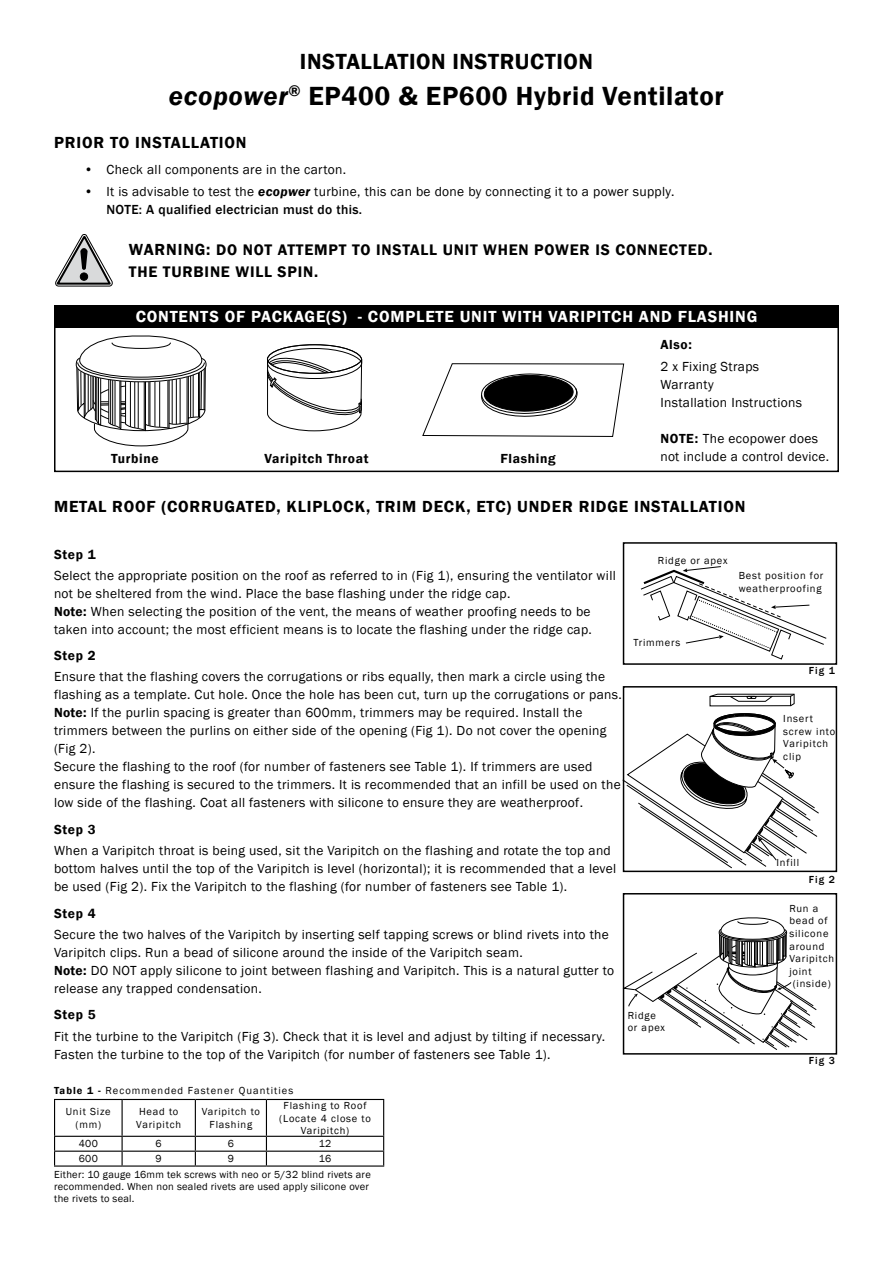
<style>
.page{position:relative;width:893px;height:1263px;background:#fff}
.page>*{position:absolute;margin:0;border:0;box-sizing:border-box;transform-origin:0 0}
.t1{font:600 27px "Franklin Gothic";letter-spacing:.025em;color:#000}
.t2{font:600 22.5px "Franklin Gothic";letter-spacing:.025em;color:#000}
.t3{font:600 16.5px "Franklin Gothic";letter-spacing:.05em;color:#000}
.t4{font:600 16.5px "Franklin Gothic";letter-spacing:.05em;color:#fff}
.t5{font:600 15.75px "Franklin Gothic";letter-spacing:.05em;color:#000}
.t6{font:13.5px/18px "Franklin Gothic";letter-spacing:.025em;color:#000}
.t7{font:600 13.5px "Franklin Gothic";letter-spacing:.05em;color:#000}
.t8{font:10.5px/12.6px "Franklin Gothic";letter-spacing:.075em;color:#000}
.t9{font:10.5px/16px "Franklin Gothic";letter-spacing:.025em;color:#000}
.t10{font:10.5px/21.5px "Franklin Gothic";letter-spacing:.1em;color:#000}
.t11{font:500 10.5px "Franklin Gothic";letter-spacing:.1em;color:#000}
.s1{font-style:italic}
.s2{font-weight:600;font-style:italic}
.s3{font-weight:500}
.s4{font-size:15.75px}
.s5{font-weight:600}
</style>
<div class="page">
<hr style="left:54px;top:1150px;width:68px;height:2px;background:#000">
<svg style="left:54px;top:1137px;width:1px;height:28px"></svg>
<hr style="left:122px;top:1150px;width:73px;height:2px;background:#000">
<svg style="left:122px;top:1137px;width:1px;height:28px"></svg>
<hr style="left:195px;top:1150px;width:71px;height:2px;background:#000">
<svg style="left:195px;top:1137px;width:1px;height:28px"></svg>
<hr style="left:266px;top:1150px;width:118px;height:2px;background:#000">
<svg style="left:266px;top:1137px;width:1px;height:28px"></svg>
<svg style="left:383px;top:1137px;width:1px;height:28px"></svg>
<hr style="left:54px;top:1165px;width:68px;height:1px;background:#000">
<hr style="left:122px;top:1165px;width:73px;height:1px;background:#000">
<hr style="left:195px;top:1165px;width:71px;height:1px;background:#000">
<hr style="left:266px;top:1165px;width:118px;height:1px;background:#000">
<hr style="left:54px;top:1099px;width:68px;height:1px;background:#000">
<hr style="left:54px;top:1100px;width:1px;height:36px;background:#000">
<hr style="left:122px;top:1099px;width:73px;height:1px;background:#000">
<hr style="left:122px;top:1100px;width:1px;height:36px;background:#000">
<hr style="left:195px;top:1099px;width:71px;height:1px;background:#000">
<hr style="left:195px;top:1100px;width:1px;height:36px;background:#000">
<hr style="left:266px;top:1099px;width:118px;height:1px;background:#000">
<hr style="left:266px;top:1100px;width:1px;height:36px;background:#000">
<hr style="left:383px;top:1100px;width:1px;height:36px;background:#000">
<hr style="left:54px;top:1136px;width:68px;height:1px;background:#000">
<hr style="left:122px;top:1136px;width:73px;height:1px;background:#000">
<hr style="left:195px;top:1136px;width:71px;height:1px;background:#000">
<hr style="left:266px;top:1136px;width:118px;height:1px;background:#000">
<div style="left:54px;top:317px;width:785px;height:155px;border:2px solid #000"></div>
<div style="left:54px;top:305px;width:785px;height:23px;background:#000"></div>
<svg style="left:76px;top:335px;width:130px;height:112px"></svg>
<svg style="left:267px;top:344px;width:95px;height:88px"></svg>
<svg style="left:422px;top:363px;width:202px;height:74px"></svg>
<svg style="left:709px;top:694px;width:86px;height:12px"></svg>
<svg style="left:622px;top:713px;width:197px;height:156px"></svg>
<div style="left:623px;top:686px;width:214px;height:186px;border:2px solid #000"></div>
<svg style="left:640px;top:566px;width:187px;height:94px"></svg>
<div style="left:623px;top:542px;width:214px;height:123px;border:2px solid #000"></div>
<svg style="left:55px;top:234px;width:58px;height:53px"></svg>
<div style="left:80px;top:273px;width:8px;height:7px;background:#000;border-radius:50%"></div>
<div style="left:80px;top:273px;width:8px;height:7px;border:1px solid #000;border-radius:50%"></div>
<svg style="left:622px;top:917px;width:195px;height:133px"></svg>
<div style="left:623px;top:893px;width:214px;height:161px;border:2px solid #000"></div>
<h2 class="t2" style="left:300px;top:47px;width:294px">INSTALLATION INSTRUCTION</h2>
<h1 class="t1" style="left:169px;top:79px;width:556px"><span class="s1">ecopower</span><sup>®</sup> EP400 &amp; EP600 HYBRID VENTILATOR</h1>
<p class="t3" style="left:54px;top:132px;width:22px">PRIOR</p>
<p class="t3" style="left:110px;top:132px;width:42px">TO INSTALLATION</p>
<p class="t6" style="left:84px;top:161px;width:264px">• Check all components are in the carton.</p>
<p class="t6" style="left:107px;top:183px;width:569px;text-indent:-23px">• It is advisable to test the <span class="s2">ecopwer</span> turbine, this can be done by connecting it to a power supply.<br><span class="s3">NOTE: A qualified electrician must do this.</span></p>
<p class="t3" style="left:129px;top:239px;width:125px">WARNING: <span class="s4">DO NOT</span></p>
<p class="t5" style="left:278px;top:240px;width:11px">ATTEMPT</p>
<p class="t5" style="left:352px;top:240px;width:34px">TO INSTALL</p>
<p class="t5" style="left:443px;top:240px;width:10px">UNIT</p>
<p class="t5" style="left:483px;top:240px;width:26px">WHEN</p>
<p class="t5" style="left:534px;top:240px;width:93px">POWER ISCONNECTED</p>
<p class="t5" style="left:708px;top:240px;width:6px">.</p>
<p class="t5" style="left:129px;top:262px;width:11px">THE</p>
<p class="t5" style="left:163px;top:262px;width:51px">TURBINE</p>
<p class="t5" style="left:235px;top:262px;width:23px">WILL</p>
<p class="t5" style="left:277px;top:262px;width:10px">SPIN</p>
<p class="t5" style="left:314px;top:262px;width:6px">.</p>
<p class="t4" style="left:136px;top:307px;width:244px">CONTENTS OF PACKAGE(S) - COMPLETE</p>
<p class="t4" style="left:460px;top:307px;width:10px">UNIT</p>
<p class="t4" style="left:502px;top:307px;width:24px">WITH</p>
<p class="t4" style="left:548px;top:307px;width:11px">VARIPITCH</p>
<p class="t4" style="left:639px;top:307px;width:118px">AND FLASHING</p>
<p class="t7" style="left:111px;top:450px;width:49px">TURBINE</p>
<p class="t7" style="left:264px;top:450px;width:106px">VARIPITCH THROAT</p>
<p class="t7" style="left:500px;top:450px;width:57px">FLASHING</p>
<p class="t7" style="left:660px;top:336px;width:33px">ALSO:</p>
<p class="t6" style="left:660px;top:358px;width:143px">2 x Fixing Straps<br>Warranty<br>Installation Instructions</p>
<p class="t6" style="left:660px;top:430px;width:170px"><span class="s5">NOTE:</span> The ecopower does not include a control device.</p>
<p class="t3" style="left:54px;top:496px;width:26px">METAL</p>
<p class="t3" style="left:112px;top:496px;width:78px">ROO F (CORRU</p>
<p class="t3" style="left:224px;top:496px;width:84px">GATED, KLIPLOC</p>
<p class="t3" style="left:355px;top:496px;width:41px">K, TRIM</p>
<p class="t3" style="left:422px;top:496px;width:65px">DECK, ETC</p>
<p class="t3" style="left:507px;top:496px;width:34px">) UNDER</p>
<p class="t3" style="left:579px;top:496px;width:72px">RIDGE INSTALLATION</p>
<p class="t7" style="left:54px;top:546px;width:43px">STEP 1</p>
<p class="t6" style="left:54px;top:566px;width:563px">Select the appropriate position on the roof as referred to in (Fig 1), ensuring the ventilator will not be sheltered from the wind. Place the base flashing under the ridge cap.<br><span class="s5">NOTE:</span> When selecting the position of the vent, the means of weather proofing needs to be taken into account; the most efficient means is to locate the flashing under the ridge cap.</p>
<p class="t7" style="left:54px;top:647px;width:43px">STEP 2</p>
<p class="t6" style="left:54px;top:668px;width:569px">Ensure that the flashing covers the corrugations or ribs equally, then mark a circle using the flashing as a template. Cut hole. Once the hole has been cut, turn up the corrugations or pans.<br><span class="s5">NOTE:</span> If the purlin spacing is greater than 600mm, trimmers may be required. Install the trimmers between the purlins on either side of the opening (Fig 1). Do not cover the opening (Fig 2).<br>Secure the flashing to the roof (for number of fasteners see Table 1). If trimmers are used ensure the flashing is secured to the trimmers. It is recommended that an infill be used on the low side of the flashing. Coat all fasteners with silicone to ensure they are weatherproof.</p>
<p class="t7" style="left:54px;top:821px;width:43px">STEP 3</p>
<p class="t6" style="left:54px;top:842px;width:564px">When a Varipitch throat is being used, sit the Varipitch on the flashing and rotate the top and bottom halves until the top of the Varipitch is level (horizontal); it is recommended that a level be used (Fig 2). Fix the Varipitch to the flashing (for number of fasteners see Table 1).</p>
<p class="t7" style="left:54px;top:905px;width:43px">STEP 4</p>
<p class="t6" style="left:54px;top:926px;width:562px">Secure the two halves of the Varipitch by inserting self tapping screws or blind rivets into the Varipitch clips. Run a bead of silicone around the inside of the Varipitch seam.<br><span class="s5">NOTE:</span> DO NOT apply silicone to joint between flashing and Varipitch. This is a natural gutter to release any trapped condensation.</p>
<p class="t7" style="left:54px;top:1006px;width:43px">STEP 5</p>
<p class="t6" style="left:54px;top:1027px;width:553px">Fit the turbine to the Varipitch (Fig 3). Check that it is level and adjust by tilting if necessary.<br>Fasten the turbine to the top of the Varipitch (for number of fasteners see Table 1).</p>
<p class="t8" style="left:658px;top:554px;width:71px">Ridge or apex</p>
<p class="t8" style="left:634px;top:637px;width:48px">Trimmers</p>
<p class="t8" style="left:628px;top:1009px;width:39px">Ridge or apex</p>
<p class="t10" style="left:66px;top:1080px;width:229px;text-indent:-12px"><span class="s5">TABLE 1 -</span> Recommended Fastener Quantities<br>Unit Size</p>
<p class="t8" style="left:76px;top:1118px;width:27px">(mm)</p>
<p class="t8" style="left:136px;top:1106px;width:46px">Head to<br>Varipitch</p>
<p class="t8" style="left:202px;top:1106px;width:60px;text-align:center">Varipitch to<br>Flashing</p>
<p class="t8" style="left:279px;top:1099px;width:93px;text-align:center">Flashing to Roof (Locate 4 close to<br>Varipitch)</p>
<p class="t8" style="left:79px;top:1138px;width:20px">400</p>
<p class="t8" style="left:156px;top:1138px;width:8px">6</p>
<p class="t8" style="left:228px;top:1138px;width:8px">6</p>
<p class="t8" style="left:319px;top:1138px;width:14px">12</p>
<p class="t8" style="left:79px;top:1153px;width:20px">600</p>
<p class="t8" style="left:156px;top:1153px;width:8px">9</p>
<p class="t8" style="left:228px;top:1153px;width:8px">9</p>
<p class="t9" style="left:54px;top:1151px;width:318px;text-indent:265px">16<br>Either: 10 gauge 16mm tek screws with neo or 5/32 blind rivets are</p>
<p class="t9" style="left:54px;top:1181px;width:316px;line-height:12px">recommended. When non sealed rivets are used apply silicone over the rivets to seal.</p>
<p class="t8" style="left:739px;top:570px;width:86px">Best position for weatherproofing</p>
<p class="t11" style="left:809px;top:664px;width:28px">Fig 1</p>
<p class="t8" style="left:783px;top:712px;width:53px">Insert screw into<br>Varipitch clip</p>
<p class="t8" style="left:776px;top:856px;width:24px">Infill</p>
<p class="t11" style="left:809px;top:873px;width:28px">Fig 2</p>
<p class="t8" style="left:789px;top:902px;width:30px">Run a</p>
<p class="t8" style="left:789px;top:915px;width:40px">bead of</p>
<p class="t8" style="left:789px;top:927px;width:41px">silicone</p>
<p class="t8" style="left:789px;top:940px;width:37px">around</p>
<p class="t8" style="left:789px;top:952px;width:46px">Varipitch</p>
<p class="t8" style="left:789px;top:965px;width:24px">joint</p>
<p class="t8" style="left:793px;top:978px;width:40px">(inside)</p>
<p class="t11" style="left:809px;top:1054px;width:28px">Fig 3</p>
</div>
